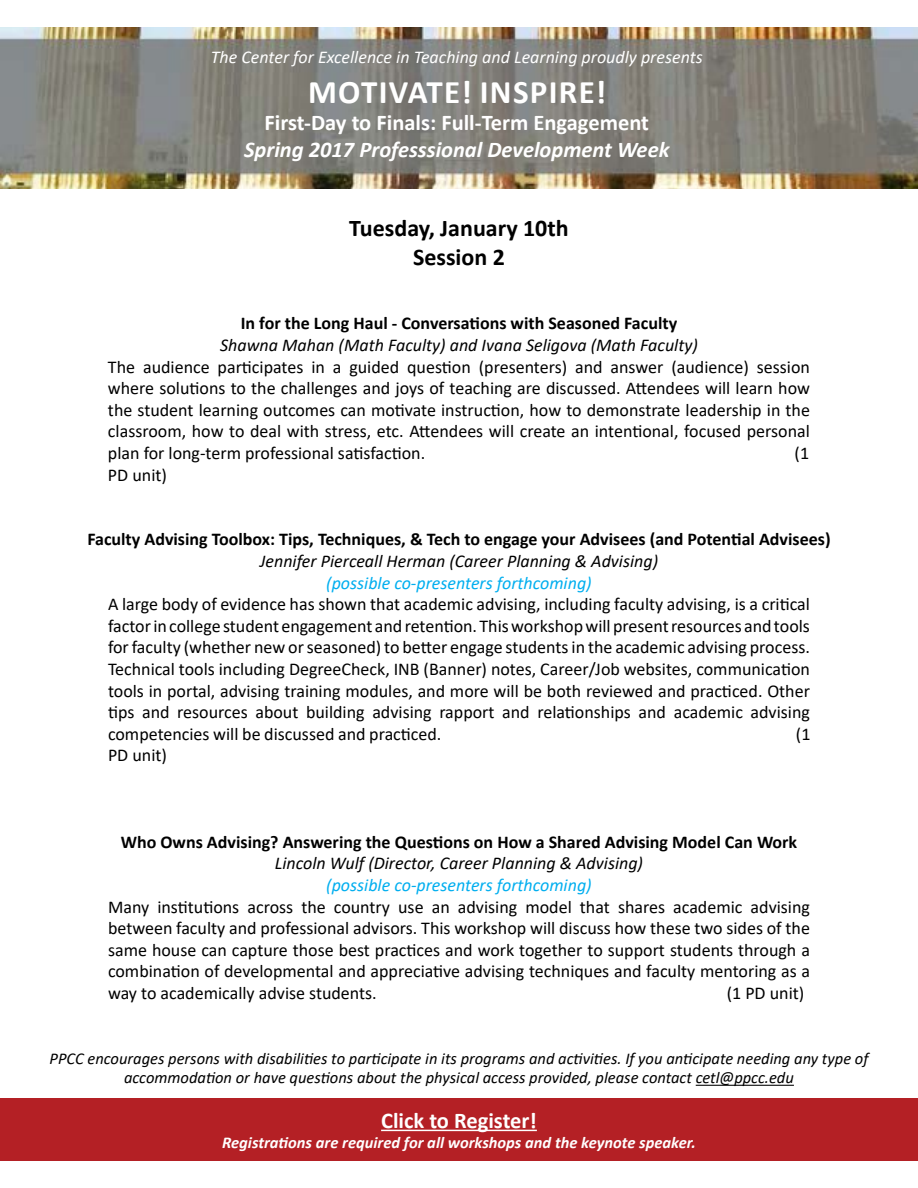
<style>
.page{position:relative;width:918px;height:1188px;background:#fff}
.page>*{position:absolute;margin:0;border:0;box-sizing:border-box;transform-origin:0 0}
.t1{font:700 33px "Calibri";letter-spacing:.04em;color:#fff}
.t2{font:700 24px/28.8px "Calibri";color:#000;text-align:center}
.t3{font:700 22.5px "Calibri";color:#fff}
.t4{font:italic 700 22.5px "Calibri";color:#fff}
.t5{font:18px/21.6px "Calibri";color:#000;text-align:justify}
.t6{font:700 18px "Calibri";color:#000}
.t7{font:italic 18px "Calibri";color:#000}
.t8{font:italic 18px "Calibri";color:#00aeef}
.t9{font:italic 18px "Calibri";color:#fff}
.t10{font:italic 16.5px/19.8px "Calibri";color:#000;text-align:center}
.t11{font:italic 700 16.5px "Calibri";color:#fff}
</style>
<div class="page">
<div style="left:0;top:1098px;width:918px;height:63px;background:#b42025"></div>
<hr style="left:381px;top:1130px;width:156px;height:1px;background:#fff">
<img style="left:0;top:27px;width:918px;height:161px">
<hr style="left:696px;top:1085px;width:98px;height:1px;background:#000">
<p class="t9" style="left:211px;top:45px;width:494px">The Center for Excellence in Teaching and Learning proudly presents</p>
<h1 class="t1" style="left:308px;top:68px;width:300px">MOTIVATE! INSPIRE!</h1>
<p class="t3" style="left:265px;top:106px;width:386px">First-Day to Finals: Full-Term Engagement</p>
<p class="t4" style="left:244px;top:133px;width:427px">Spring 2017 Professsional Development Week</p>
<h2 class="t2" style="left:349px;top:215px;width:221px">Tuesday, January 10th<br>Session 2</h2>
<p class="t6" style="left:241px;top:311px;width:438px">In for the Long Haul - Conversations with Seasoned Faculty</p>
<p class="t7" style="left:220px;top:333px;width:479px">Shawna Mahan (Math Faculty) and Ivana Seligova (Math Faculty)</p>
<p class="t5" style="left:108px;top:357px;width:704px">The audience participates in a guided question (presenters) and answer (audience) session where solutions to the challenges and joys of teaching are discussed. Attendees will learn how the student learning outcomes can motivate instruction, how to demonstrate leadership in the classroom, how to deal with stress, etc. Attendees will create an intentional, focused personal plan for long-term professional satisfaction.</p>
<p class="t5" style="left:795px;top:443px;width:16px">(1</p>
<p class="t5" style="left:108px;top:465px;width:60px">PD unit)</p>
<p class="t6" style="left:87px;top:527px;width:745px">Faculty Advising Toolbox: Tips, Techniques, &amp; Tech to engage your Advisees (and Potential Advisees)</p>
<p class="t7" style="left:260px;top:549px;width:400px">Jennifer Pierceall Herman (Career Planning &amp; Advising)</p>
<p class="t8" style="left:326px;top:570px;width:267px">(possible co-presenters forthcoming)</p>
<p class="t5" style="left:108px;top:594px;width:704px">A large body of evidence has shown that academic advising, including faculty advising, is a critical factor in college student engagement and retention. This workshop will present resources and tools for faculty (whether new or seasoned) to better engage students in the academic advising process.<br>Technical tools including DegreeCheck, INB (Banner) notes, Career/Job websites, communication tools in portal, advising training modules, and more will be both reviewed and practiced. Other tips and resources about building advising rapport and relationships and academic advising competencies will be discussed and practiced.</p>
<p class="t5" style="left:796px;top:724px;width:16px">(1</p>
<p class="t5" style="left:108px;top:745px;width:60px">PD unit)</p>
<p class="t6" style="left:121px;top:829px;width:678px">Who Owns Advising? Answering the Questions on How a Shared Advising Model Can Work</p>
<p class="t7" style="left:275px;top:851px;width:370px">Lincoln Wulf (Director, Career Planning &amp; Advising)</p>
<p class="t8" style="left:326px;top:873px;width:267px">(possible co-presenters forthcoming)</p>
<p class="t5" style="left:108px;top:897px;width:704px">Many institutions across the country use an advising model that shares academic advising between faculty and professional advisors. This workshop will discuss how these two sides of the same house can capture those best practices and work together to support students through a combination of developmental and appreciative advising techniques and faculty mentoring as a way to academically advise students.</p>
<p class="t5" style="left:727px;top:983px;width:79px">(1 PD unit)</p>
<p class="t10" style="left:50px;top:1048px;width:820px">PPCC encourages persons with disabilities to participate in its programs and activities. If you anticipate needing any type of accommodation or have questions about the physical access provided, please contact cetl@ppcc.edu</p>
<p class="t3" style="left:381px;top:1104px;width:157px">Click to Register!</p>
<p class="t11" style="left:222px;top:1131px;width:475px">Registrations are required for all workshops and the keynote speaker.</p>
</div>
